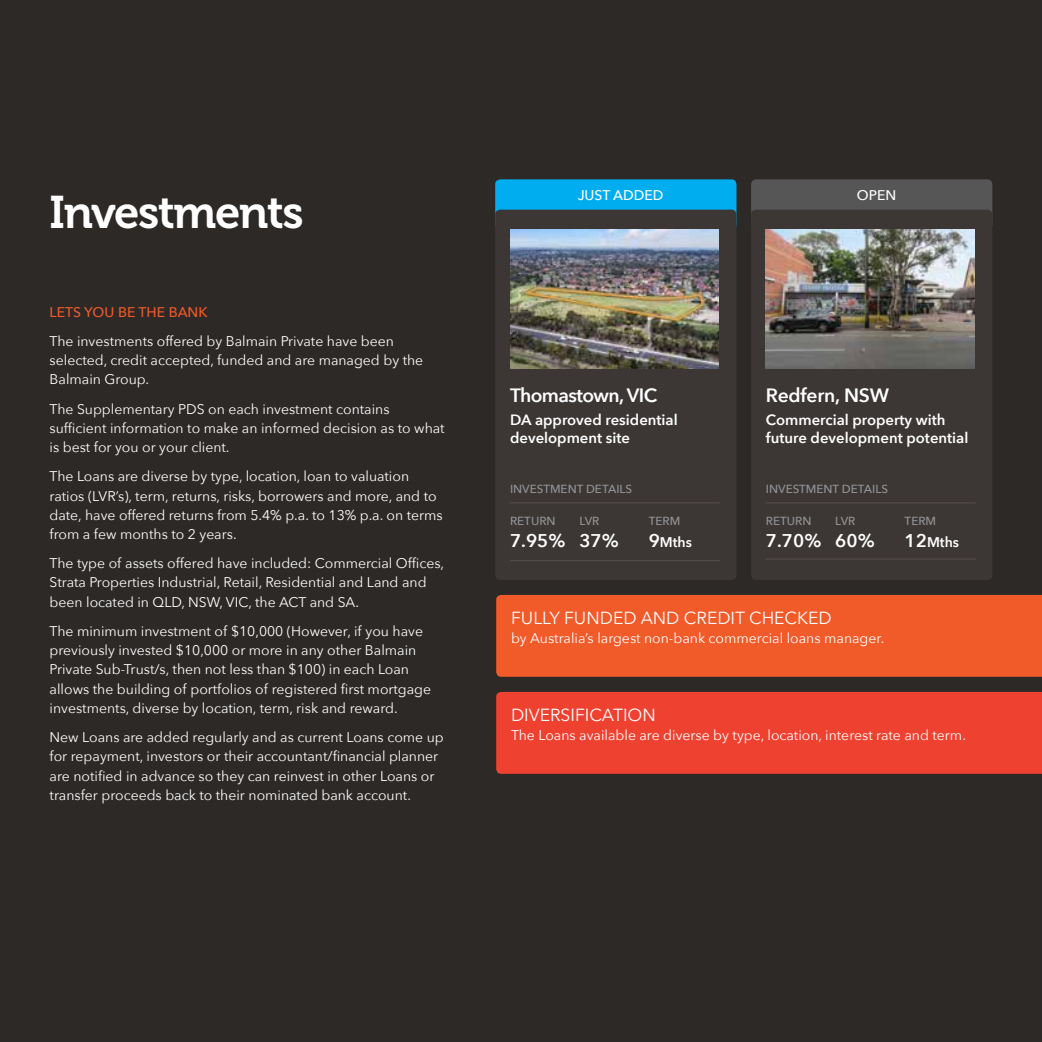
<style>
.page{position:relative;width:1042px;height:1042px;background:#2c2927}
.page>*{position:absolute;margin:0;border:0;box-sizing:border-box;transform-origin:0 0}
.t1{font:45.5px "Museo 700";letter-spacing:-.03em;color:#fff}
.t2{font:600 19.25px "Avenir Next";letter-spacing:-.03em;color:#fff}
.t3{font:600 19.25px "Avenir Next";letter-spacing:-.01em;color:#fff}
.t4{font:600 18.38px "Avenir Next";color:#fff}
.t5{font:17.5px "Avenir Next";color:#fff}
.t6{font:600 14.88px/17.8px "Avenir Next";color:#fff}
.t7{font:14px/19.2px "Avenir Next";color:#fff}
.t8{font:500 14px "Avenir Next";color:#f15a29}
.t9{font:500 14px "Avenir Next";color:#fff}
.t10{font:600 14px "Avenir Next";color:#fff}
.t11{font:500 11.72px "Avenir Next";color:#939598}
.s1{font-size:18.38px}
</style>
<div class="page">
<div style="left:496px;top:692px;width:546px;height:82px;background:#ef4130"></div>
<div style="left:496px;top:595px;width:546px;height:82px;background:#f15a29"></div>
<div style="left:495px;top:179px;width:241px;height:51px;background:#00aeef;border-radius:5px"></div>
<div style="left:495px;top:210px;width:241px;height:370px;background:#3c3634;border-radius:5px"></div>
<hr style="left:510px;top:502px;width:210px;height:1px;background:#57504e">
<hr style="left:510px;top:560px;width:210px;height:1px;background:#57504e">
<img style="left:510px;top:229px;width:208px;height:139px">
<div style="left:751px;top:179px;width:241px;height:51px;background:#575656;border-radius:5px"></div>
<div style="left:751px;top:210px;width:241px;height:370px;background:#3c3634;border-radius:5px"></div>
<hr style="left:766px;top:502px;width:209px;height:1px;background:#57504e">
<hr style="left:766px;top:558px;width:209px;height:1px;background:#57504e">
<img style="left:766px;top:229px;width:208px;height:139px">
<h1 class="t1" style="left:50px;top:187px;width:256px">Investments</h1>
<p class="t8" style="left:50px;top:300px;width:160px">LETS YOU BE THE BANK</p>
<p class="t7" style="left:50px;top:331px;width:375px">The investments offered by Balmain Private have been selected, credit accepted, funded and are managed by the<br>Balmain Group.</p>
<p class="t7" style="left:50px;top:398px;width:396px">The Supplementary PDS on each investment contains sufficient information to make an informed decision as to what is best for you or your client.</p>
<p class="t7" style="left:50px;top:466px;width:395px">The Loans are diverse by type, location, loan to valuation ratios (LVR’s), term, returns, risks, borrowers and more, and to date, have offered returns from 5.4% p.a. to 13% p.a. on terms from a few months to 2 years.</p>
<p class="t7" style="left:50px;top:553px;width:396px">The type of assets offered have included: Commercial Offices,<br>Strata Properties Industrial, Retail, Residential and Land and been located in QLD, NSW, VIC, the ACT and SA.</p>
<p class="t7" style="left:50px;top:621px;width:383px">The minimum investment of $10,000 (However, if you have previously invested $10,000 or more in any other Balmain Private Sub-Trust/s, then not less than $100) in each Loan allows the building of portfolios of registered first mortgage investments, diverse by location, term, risk and reward.</p>
<p class="t7" style="left:50px;top:727px;width:396px">New Loans are added regularly and as current Loans come up for repayment, investors or their accountant/financial planner are notified in advance so they can reinvest in other Loans or transfer proceeds back to their nominated bank account.</p>
<p class="t9" style="left:578px;top:183px;width:87px">JUST ADDED</p>
<p class="t9" style="left:857px;top:183px;width:41px">OPEN</p>
<h2 class="t2" style="left:510px;top:379px;width:149px">Thomastown, VIC</h2>
<p class="t6" style="left:510px;top:410px;width:169px">DA approved residential development site</p>
<p class="t11" style="left:510px;top:479px;width:124px">INVESTMENT DETAILS</p>
<p class="t11" style="left:510px;top:510px;width:47px">RETURN</p>
<h3 class="t4" style="left:510px;top:524px;width:57px">7.95%</h3>
<p class="t11" style="left:579px;top:510px;width:22px">LVR</p>
<h3 class="t4" style="left:579px;top:524px;width:41px">37%</h3>
<p class="t11" style="left:649px;top:510px;width:33px">TERM</p>
<p class="t10" style="left:649px;top:530px;width:45px"><span class="s1">9</span>Mths</p>
<h2 class="t3" style="left:766px;top:379px;width:125px">Redfern, NSW</h2>
<p class="t6" style="left:766px;top:410px;width:204px">Commercial property with future development potential</p>
<p class="t11" style="left:766px;top:479px;width:124px">INVESTMENT DETAILS</p>
<p class="t11" style="left:766px;top:510px;width:47px">RETURN</p>
<h3 class="t4" style="left:766px;top:524px;width:57px">7.70%</h3>
<p class="t11" style="left:835px;top:510px;width:22px">LVR</p>
<h3 class="t4" style="left:835px;top:524px;width:41px">60%</h3>
<p class="t11" style="left:904px;top:510px;width:33px">TERM</p>
<p class="t10" style="left:904px;top:530px;width:56px"><span class="s1">12</span>Mths</p>
<p class="t5" style="left:511px;top:603px;width:322px">FULLY FUNDED AND CREDIT CHECKED</p>
<p class="t7" style="left:511px;top:628px;width:375px">by Australia’s largest non-bank commercial loans manager.</p>
<p class="t5" style="left:511px;top:700px;width:146px">DIVERSIFICATION</p>
<p class="t7" style="left:511px;top:725px;width:456px">The Loans available are diverse by type, location, interest rate and term.</p>
</div>
